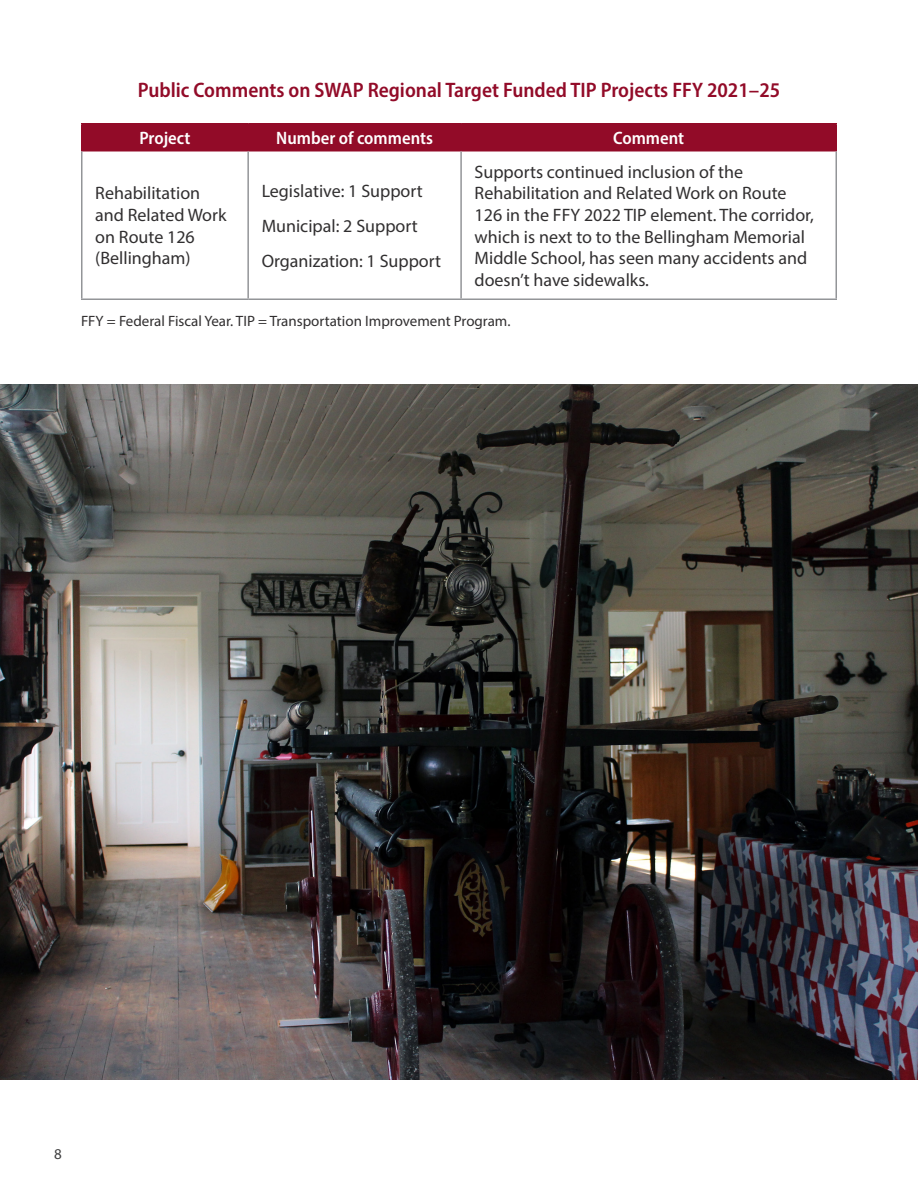
<style>
.page{position:relative;width:918px;height:1188px;background:#fff}
.page>*{position:absolute;margin:0;border:0;box-sizing:border-box;transform-origin:0 0}
.Figure_Table_Title{font:600 semi-condensed 21px "Myriad Pro";color:#920b28}
.t1{font:18px/21.6px "Myriad Pro";color:#312f30}
.Table_Header{font:600 semi-condensed 18px "Myriad Pro";color:#fff}
.note{font:15px "Myriad Pro";color:#312f30}
.t2{font:15px "Myriad Pro";color:#3e3e3f}
</style>
<div class="page">
<hr style="left:81px;top:123px;width:167px;height:1px;background:#920b28">
<hr style="left:248px;top:123px;width:213px;height:1px;background:#920b28">
<hr style="left:461px;top:123px;width:376px;height:1px;background:#920b28">
<div style="left:81px;top:124px;width:756px;height:26px;background:#920b28"></div>
<hr style="left:81px;top:150px;width:167px;height:2px;background:#920b28">
<hr style="left:248px;top:150px;width:213px;height:2px;background:#920b28">
<hr style="left:461px;top:150px;width:376px;height:2px;background:#920b28">
<hr style="left:81px;top:152px;width:1px;height:146px;background:#939598">
<hr style="left:247px;top:152px;width:2px;height:146px;background:#939598">
<hr style="left:460px;top:152px;width:2px;height:146px;background:#939598">
<hr style="left:836px;top:152px;width:1px;height:146px;background:#939598">
<hr style="left:81px;top:298px;width:167px;height:2px;background:#939598">
<hr style="left:248px;top:298px;width:213px;height:2px;background:#939598">
<hr style="left:461px;top:298px;width:376px;height:2px;background:#939598">
<img style="left:0;top:384px;width:918px;height:696px">
<p class="Figure_Table_Title" style="left:138px;top:77px;width:644px">Public Comments on SWAP Regional Target Funded TIP Projects FFY 2021–25</p>
<p class="Table_Header" style="left:139px;top:127px;width:53px">Project</p>
<p class="Table_Header" style="left:276px;top:127px;width:158px">Number of comments</p>
<p class="Table_Header" style="left:613px;top:127px;width:73px">Comment</p>
<p class="t1" style="left:95px;top:182px;width:133px">Rehabilitation and Related Work on Route 126 (Bellingham)</p>
<p class="t1" style="left:262px;top:180px;width:163px">Legislative: 1 Support</p>
<p class="t1" style="left:475px;top:161px;width:341px">Supports continued inclusion of the Rehabilitation and Related Work on Route 126 in the FFY 2022 TIP element. The corridor, which is next to to the Bellingham Memorial Middle School, has seen many accidents and doesn’t have sidewalks.</p>
<p class="note" style="left:81px;top:311px;width:431px">FFY = Federal Fiscal Year. TIP = Transportation Improvement Program.</p>
<p class="t1" style="left:262px;top:215px;width:158px">Municipal: 2 Support</p>
<p class="t1" style="left:262px;top:250px;width:181px">Organization: 1 Support</p>
<p class="t2" style="left:54px;top:1144px;width:9px">8</p>
</div>
